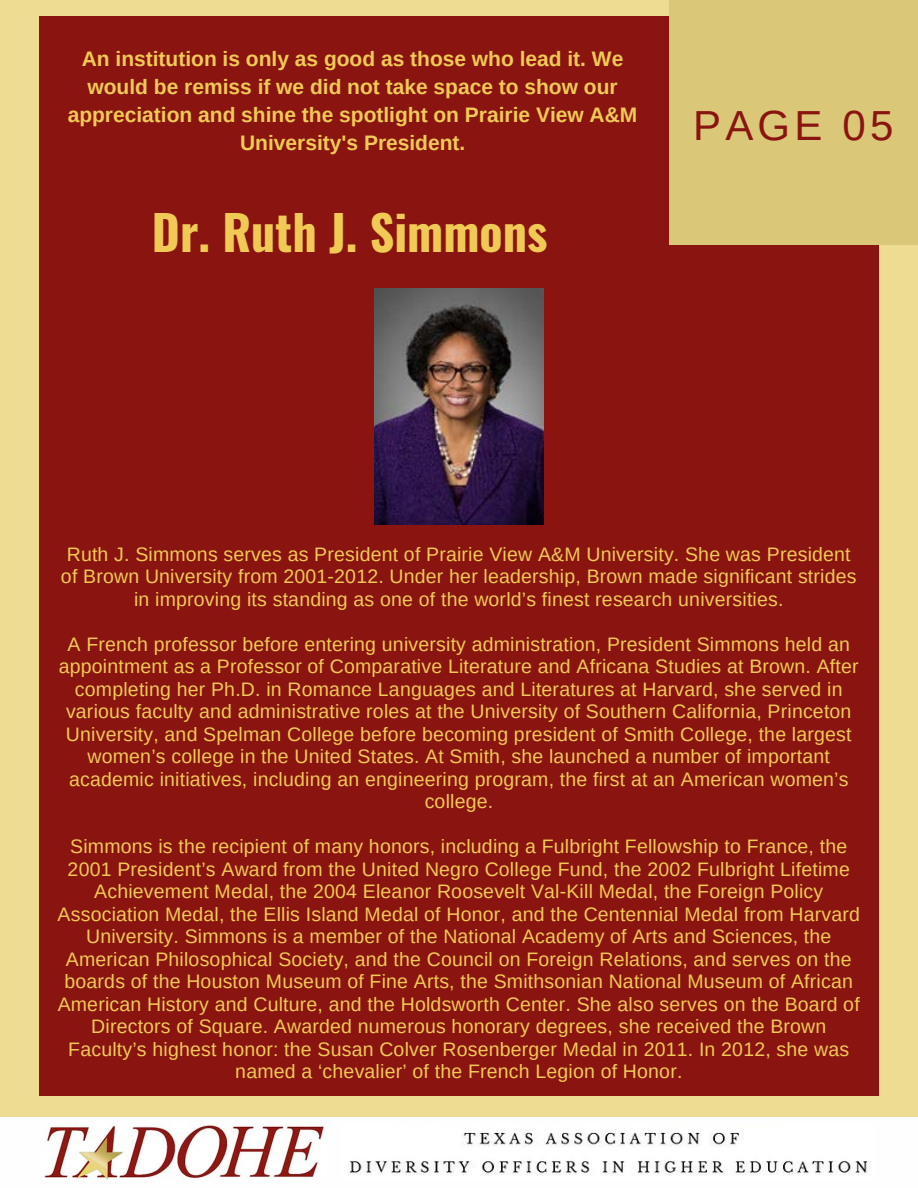
<style>
.page{position:relative;width:918px;height:1188px;background:#eedc93}
.page>*{position:absolute;margin:0;border:0;box-sizing:border-box;transform-origin:0 0}
.t1{font:700 48px "Oswald";color:#f1ca56}
.t2{font:42px "Arimo";letter-spacing:.1em;color:#891410}
.t3{font:700 21px/28.2px "Arimo";color:#f1ca56;text-align:center}
.t4{font:19.5px/22.5px "Arimo";letter-spacing:.01em;color:#f1ca56;text-align:center}
</style>
<div class="page">
<div style="left:39px;top:16px;width:840px;height:1080px;background:#891410"></div>
<div style="left:0;top:1117px;width:918px;height:71px;background:#fefefe"></div>
<img style="left:44px;top:1123px;width:280px;height:57px">
<img style="left:348px;top:1132px;width:520px;height:43px">
<div style="left:669px;top:0;width:249px;height:244px;background:#dac778"></div>
<img style="left:375px;top:289px;width:168px;height:236px">
<p class="t3" style="left:68px;top:44px;width:571px">An institution is only as good as those who lead it. We would be remiss if we did not take space to show our appreciation and shine the spotlight on Prairie View A&amp;M University's President.</p>
<p class="t1" style="left:152px;top:195px;width:397px">Dr. Ruth J. Simmons</p>
<p class="t2" style="left:693px;top:102px;width:202px">PAGE 05</p>
<p class="t4" style="left:61px;top:543px;width:797px">Ruth J. Simmons serves as President of Prairie View A&amp;M University. She was President of Brown University from 2001-2012. Under her leadership, Brown made significant strides in improving its standing as one of the world’s finest research universities.</p>
<p class="t4" style="left:59px;top:633px;width:801px">A French professor before entering university administration, President Simmons held an appointment as a Professor of Comparative Literature and Africana Studies at Brown. After completing her Ph.D. in Romance Languages and Literatures at Harvard, she served in various faculty and administrative roles at the University of Southern California, Princeton University, and Spelman College before becoming president of Smith College, the largest women’s college in the United States. At Smith, she launched a number of important academic initiatives, including an engineering program, the first at an American women’s college.</p>
<p class="t4" style="left:58px;top:835px;width:804px">Simmons is the recipient of many honors, including a Fulbright Fellowship to France, the 2001 President’s Award from the United Negro College Fund, the 2002 Fulbright Lifetime Achievement Medal, the 2004 Eleanor Roosevelt Val-Kill Medal, the Foreign Policy Association Medal, the Ellis Island Medal of Honor, and the Centennial Medal from Harvard University. Simmons is a member of the National Academy of Arts and Sciences, the American Philosophical Society, and the Council on Foreign Relations, and serves on the boards of the Houston Museum of Fine Arts, the Smithsonian National Museum of African American History and Culture, and the Holdsworth Center. She also serves on the Board of Directors of Square. Awarded numerous honorary degrees, she received the Brown Faculty’s highest honor: the Susan Colver Rosenberger Medal in 2011. In 2012, she was named a ‘chevalier’ of the French Legion of Honor.</p>
</div>
